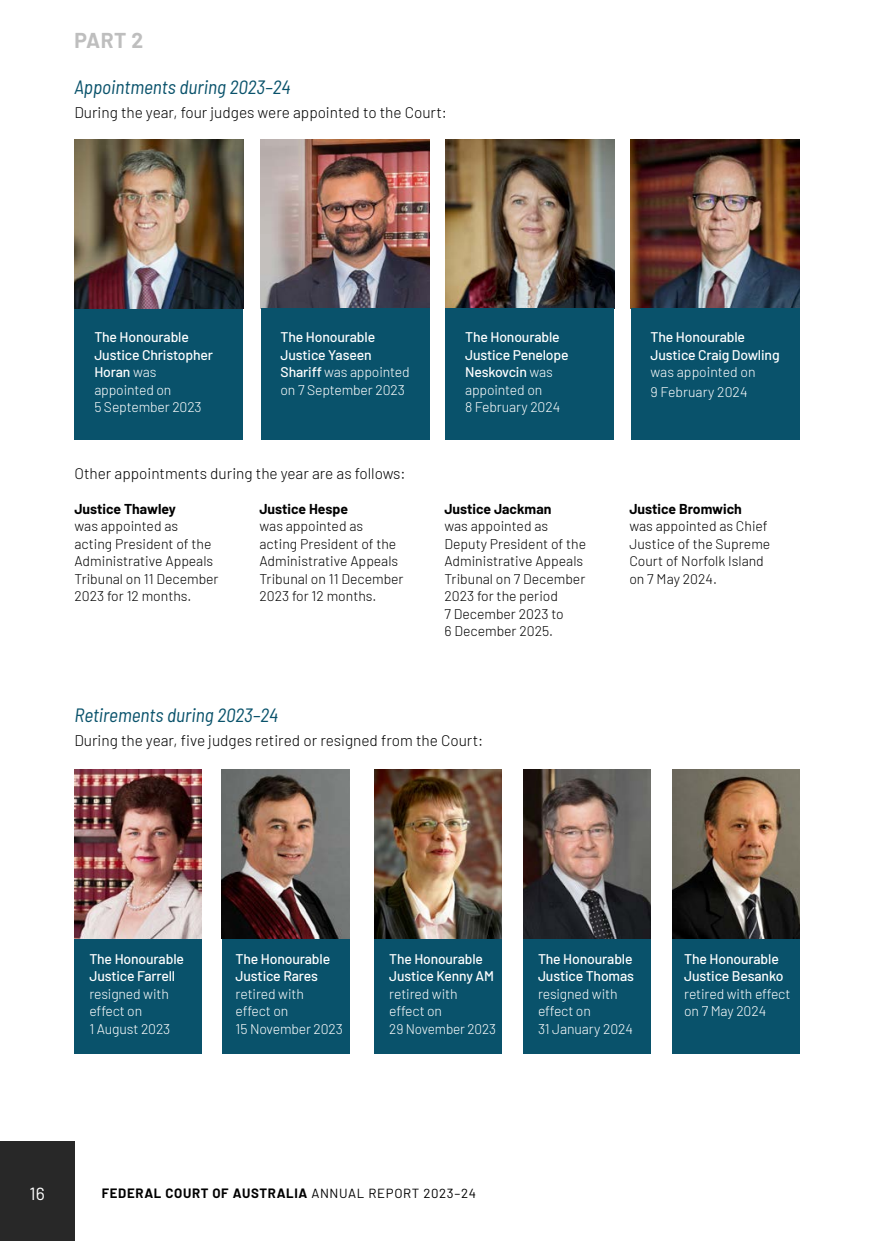
<style>
.page{position:relative;width:874px;height:1241px;background:#fff}
.page>*{position:absolute;margin:0;border:0;box-sizing:border-box;transform-origin:0 0}
.t1{font:700 21px "Barlow";color:#bebebe}
.t2{font:italic semi-condensed 19.25px "Barlow";color:#09526b}
.t3{font:17.68px "Barlow";color:#fff}
.Body{font:300 15.4px "Barlow";color:#000}
.Body-2{font:300 14px/17.5px "Barlow";color:#000}
.Body-3{font:500 14px/17.5px "Barlow";letter-spacing:-.01em;color:#fff}
.Body-4{font:300 14px/17.5px "Barlow";letter-spacing:-.01em;color:#fff}
.t4{font:700 13.12px "Barlow";letter-spacing:.05em;color:#000}
.s1{font-weight:300}
.s2{font-weight:700}
.s3{font-weight:500}
.s4{font-weight:400}
</style>
<div class="page">
<div style="left:0;top:1141px;width:74px;height:99px;background:#282828"></div>
<div style="left:74px;top:308px;width:169px;height:132px;background:#09526b"></div>
<img style="left:74px;top:140px;width:169px;height:168px">
<img style="left:630px;top:140px;width:169px;height:168px">
<div style="left:630px;top:308px;width:169px;height:132px;background:#09526b"></div>
<div style="left:74px;top:894px;width:128px;height:160px;background:#09526b"></div>
<div style="left:222px;top:894px;width:127px;height:160px;background:#09526b"></div>
<div style="left:374px;top:894px;width:127px;height:160px;background:#09526b"></div>
<div style="left:523px;top:894px;width:127px;height:160px;background:#09526b"></div>
<div style="left:671px;top:894px;width:128px;height:160px;background:#09526b"></div>
<img style="left:74px;top:769px;width:128px;height:168px">
<img style="left:222px;top:769px;width:127px;height:168px">
<img style="left:374px;top:769px;width:127px;height:168px">
<img style="left:523px;top:769px;width:127px;height:168px">
<img style="left:671px;top:769px;width:128px;height:168px">
<img style="left:260px;top:140px;width:169px;height:168px">
<div style="left:260px;top:308px;width:169px;height:132px;background:#09526b"></div>
<img style="left:445px;top:140px;width:168px;height:168px">
<div style="left:445px;top:308px;width:168px;height:132px;background:#09526b"></div>
<h1 class="t1" style="left:74px;top:25px;width:70px">PART 2</h1>
<h4 class="t2" style="left:74px;top:73px;width:217px">Appointments during 2023–24</h4>
<p class="Body" style="left:74px;top:101px;width:374px">During the year, four judges were appointed to the Court:</p>
<p class="Body-3" style="left:94px;top:327px;width:120px">The Honourable<br>Justice Christopher<br>Horan <span class="s1">was appointed on<br>5 September 2023</span></p>
<p class="Body-3" style="left:650px;top:327px;width:130px">The Honourable<br>Justice Craig Dowling <span class="s1">was appointed on</span></p>
<p class="Body-3" style="left:280px;top:327px;width:130px">The Honourable<br>Justice Yaseen<br>Shariff <span class="s1">was appointed on 7 September 2023</span></p>
<p class="Body-3" style="left:465px;top:327px;width:105px">The Honourable<br>Justice Penelope<br>Neskovcin <span class="s1">was appointed on<br>8 February 2024</span></p>
<p class="Body-4" style="left:650px;top:382px;width:98px">9 February 2024</p>
<p class="Body" style="left:74px;top:462px;width:332px">Other appointments during the year are as follows:</p>
<p class="Body-2" style="left:74px;top:499px;width:146px"><span class="s2">Justice Thawley<br></span>was appointed as acting President of the<br>Administrative Appeals<br>Tribunal on 11 December<br>2023 for 12 months.</p>
<p class="Body-2" style="left:259px;top:499px;width:146px"><span class="s2">Justice Hespe<br></span>was appointed as acting President of the<br>Administrative Appeals<br>Tribunal on 11 December<br>2023 for 12 months.</p>
<p class="Body-2" style="left:444px;top:499px;width:143px"><span class="s2">Justice Jackman<br></span>was appointed as<br>Deputy President of the<br>Administrative Appeals<br>Tribunal on 7 December<br>2023 for the period<br>7 December 2023 to<br>6 December 2025.</p>
<p class="Body-2" style="left:629px;top:499px;width:142px"><span class="s2">Justice Bromwich<br></span>was appointed as Chief<br>Justice of the Supreme<br>Court of Norfolk Island on 7 May 2024.</p>
<h4 class="t2" style="left:74px;top:701px;width:205px">Retirements during 2023–24</h4>
<p class="Body" style="left:74px;top:729px;width:410px">During the year, five judges retired or resigned from the Court:</p>
<p class="Body-4" style="left:89px;top:948px;width:96px"><span class="s3">The Honourable<br>Justice Farrell </span>resigned with effect on<br>1 August 2023</p>
<p class="Body-4" style="left:235px;top:948px;width:109px"><span class="s3">The Honourable<br>Justice Rares </span>retired with<br>effect on<br>15 November 2023</p>
<p class="Body-4" style="left:389px;top:948px;width:108px"><span class="s3">The Honourable<br>Justice Kenny AM </span>retired with effect on<br>29 November 2023</p>
<p class="Body-4" style="left:537px;top:948px;width:97px"><span class="s3">The Honourable<br>Justice Thomas </span>resigned with effect on<br>31 January 2024</p>
<p class="Body-3" style="left:684px;top:948px;width:108px">The Honourable<br>Justice Besanko <span class="s1">retired with effect on 7 May 2024</span></p>
<p class="t3" style="left:30px;top:1180px;width:17px">16</p>
<p class="t4" style="left:102px;top:1183px;width:375px">FEDERAL COURT OF AUSTRALIA <span class="s4">ANNUAL REPORT 2023–24</span></p>
</div>
